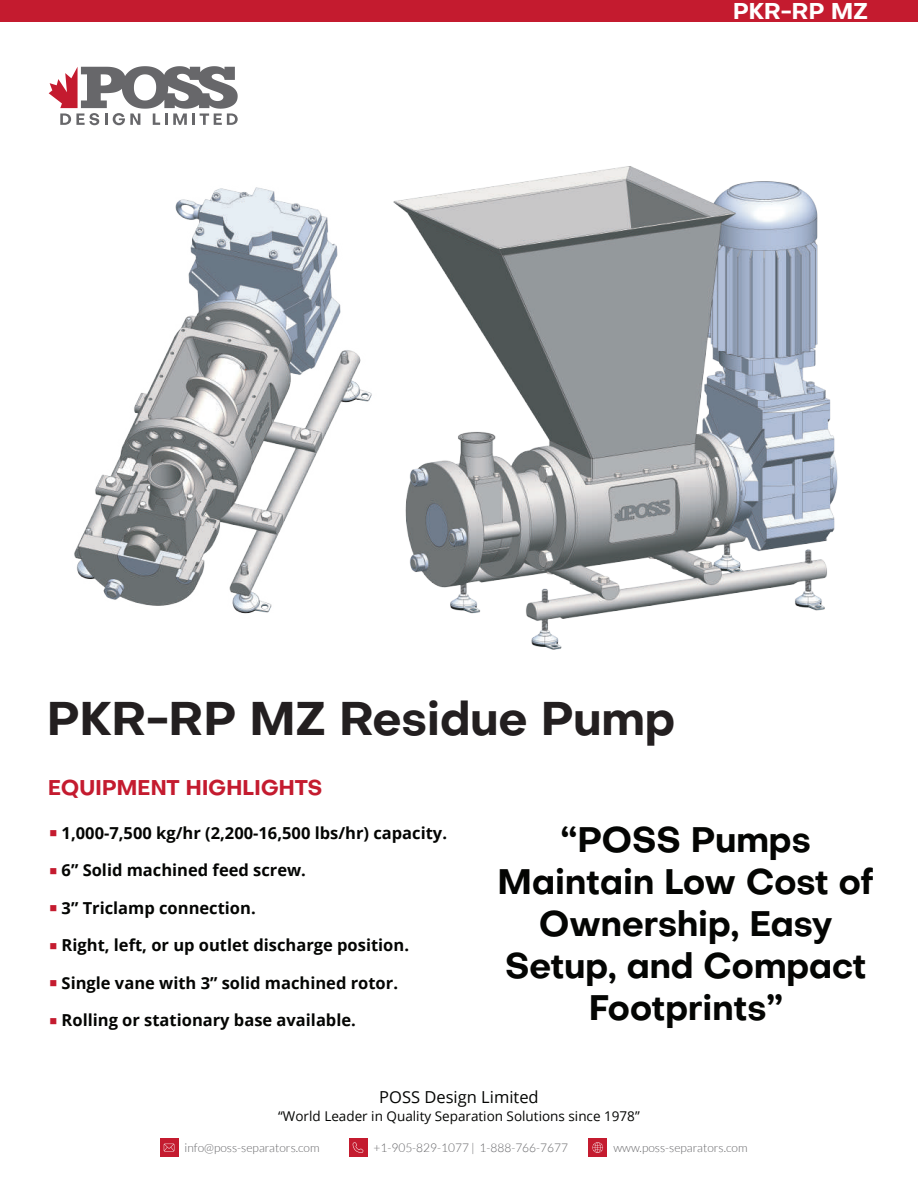
<style>
.page{position:relative;width:918px;height:1188px;background:#fff}
.page>*{position:absolute;margin:0;border:0;box-sizing:border-box;transform-origin:0 0}
.t1{font:700 46.5px "Objective";letter-spacing:-.02em;color:#231f20}
.t2{font:700 34.95px/41.8px "Objective";letter-spacing:-.02em;color:#040503;text-align:center}
.t3{font:700 22.5px "Objective";letter-spacing:-.02em;color:#fff}
.t4{font:700 21px "Objective";letter-spacing:-.02em;color:#c41b2f}
.t5{font:700 16.5px "Open Sans";color:#040503}
.t6{font:16.5px "Open Sans";color:#040503}
.t7{font:13.5px "Open Sans";color:#040503}
.t8{font:300 12px "Lato";color:#67676a}
.s1{color:#c41b2f}
</style>
<div class="page">
<div style="left:0;top:0;width:918px;height:22px;background:#c41b2f"></div>
<div style="left:349px;top:1138px;width:18px;height:19px;background:#c41b2f"></div>
<svg style="left:353px;top:1142px;width:10px;height:11px"></svg>
<div style="left:160px;top:1138px;width:18px;height:19px;background:#c41b2f"></div>
<div style="left:589px;top:1138px;width:18px;height:19px;background:#c41b2f"></div>
<svg style="left:164px;top:1144px;width:10px;height:8px"></svg>
<svg style="left:592px;top:1142px;width:11px;height:11px"></svg>
<svg style="left:49px;top:66px;width:189px;height:59px"></svg>
<img style="left:582px;top:166px;width:256px;height:450px">
<img style="left:74px;top:173px;width:508px;height:477px">
<h3 class="t3" style="left:733px;top:-5px;width:137px">PKR-RP MZ</h3>
<h1 class="t1" style="left:46px;top:685px;width:631px">PKR-RP MZ Residue Pump</h1>
<p class="t4" style="left:48px;top:773px;width:276px">EQUIPMENT HIGHLIGHTS</p>
<p class="t5" style="left:50px;top:821px;width:399px"><span class="s1">■</span> 1,000-7,500 kg/hr (2,200-16,500 lbs/hr) capacity.</p>
<p class="t5" style="left:50px;top:858px;width:258px"><span class="s1">■</span> 6” Solid machined feed screw.</p>
<p class="t5" style="left:50px;top:896px;width:208px"><span class="s1">■</span> 3” Triclamp connection.</p>
<p class="t5" style="left:50px;top:933px;width:361px"><span class="s1">■</span> Right, left, or up outlet discharge position.</p>
<p class="t5" style="left:50px;top:971px;width:350px"><span class="s1">■</span> Single vane with 3” solid machined rotor.</p>
<p class="t5" style="left:50px;top:1008px;width:308px"><span class="s1">■</span> Rolling or stationary base available.</p>
<h2 class="t2" style="left:497px;top:818px;width:378px">“POSS Pumps<br>Maintain Low Cost of<br>Ownership, Easy<br>Setup, and Compact<br>Footprints”</h2>
<p class="t6" style="left:379px;top:1086px;width:161px">POSS Design Limited</p>
<p class="t7" style="left:278px;top:1107px;width:363px">“World Leader in Quality Separation Solutions since 1978”</p>
<p class="t8" style="left:185px;top:1141px;width:137px">info@poss-separators.com</p>
<p class="t8" style="left:374px;top:1141px;width:196px">+1-905-829-1077 | 1-888-766-7677</p>
<p class="t8" style="left:613px;top:1141px;width:136px">www.poss-separators.com</p>
</div>
